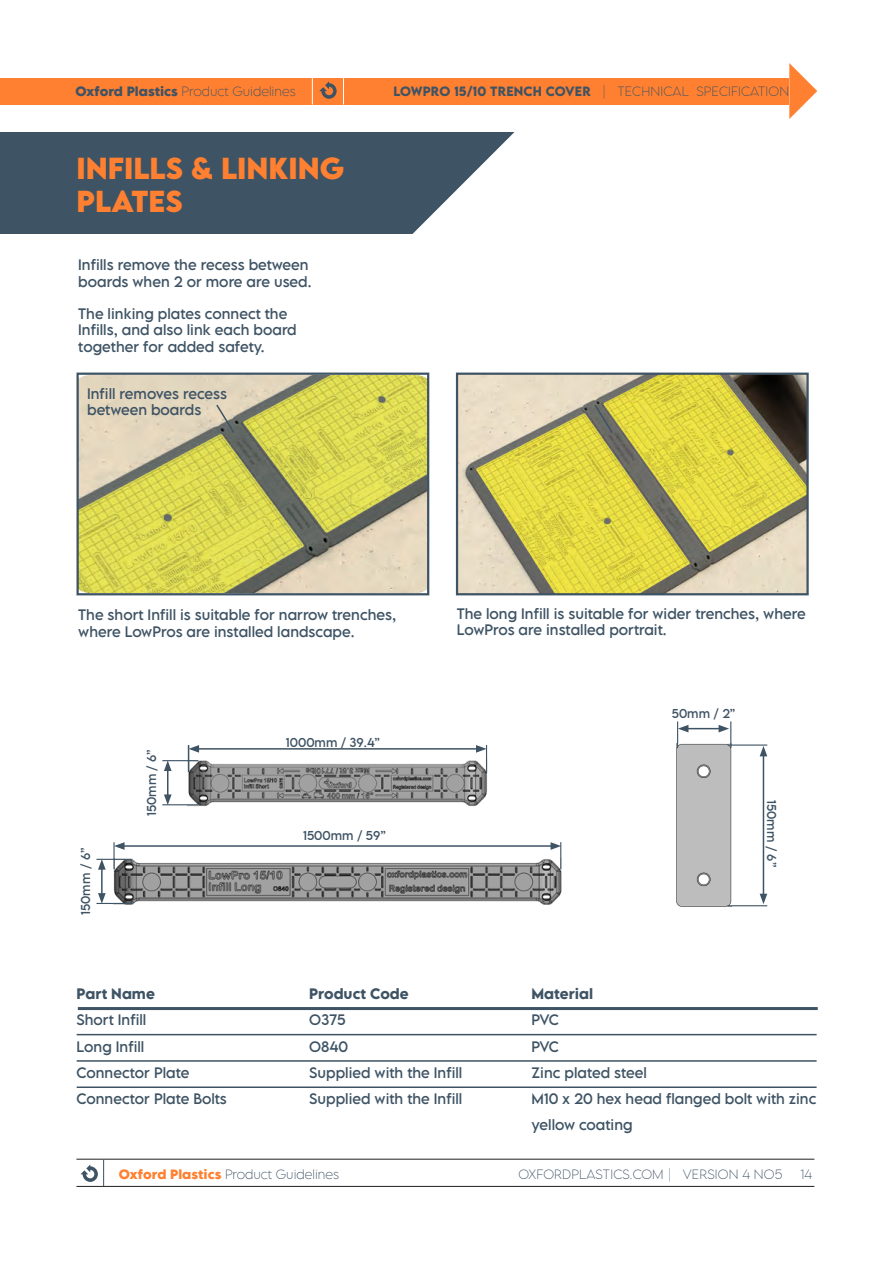
<style>
.page{position:relative;width:893px;height:1263px;background:#fff}
.page>*{position:absolute;margin:0;border:0;box-sizing:border-box;transform-origin:0 0}
.t1{font:700 27px/32.5px "LEMONMILK Pro";color:#ff8030}
.t2{font:13.5px/26.2px "LEMONMILK Pro";color:#3e5364}
.t3{font:600 13.5px "LEMONMILK Pro";color:#3e5364}
.t4{font:200 12px "LEMONMILK Pro";letter-spacing:.015em;color:#3e5364}
.t5{font:11.55px "LEMONMILK Pro";color:#3e5364}
.s1{font-weight:700}
.s2{font-weight:600}
.s3{font-weight:700;color:#ff8030}
</style>
<div class="page">
<div style="left:0;top:132px;width:653px;height:102px;background:#3e5364"></div>
<svg style="left:380px;top:132px;width:347px;height:464px"></svg>
<div style="left:0;top:78px;width:789px;height:27px;background:#ff8030"></div>
<svg style="left:789px;top:63px;width:28px;height:56px"></svg>
<svg style="left:312px;top:78px;width:1px;height:27px"></svg>
<svg style="left:343px;top:78px;width:1px;height:27px"></svg>
<svg style="left:319px;top:81px;width:18px;height:18px"></svg>
<hr style="left:76px;top:1159px;width:738px;height:1px;background:#231f20">
<hr style="left:76px;top:1186px;width:738px;height:1px;background:#231f20">
<svg style="left:80px;top:1159px;width:24px;height:27px"></svg>
<img style="left:80px;top:376px;width:346px;height:216px">
<div style="left:77px;top:373px;width:352px;height:222px;border:2px solid #3e5364"></div>
<img style="left:459px;top:376px;width:347px;height:216px">
<div style="left:456px;top:373px;width:353px;height:222px;border:2px solid #3e5364"></div>
<hr style="left:78px;top:1007px;width:740px;height:3px;background:#3e5364">
<hr style="left:77px;top:1034px;width:740px;height:1px;background:#3e5364">
<hr style="left:77px;top:1060px;width:740px;height:2px;background:#3e5364">
<hr style="left:77px;top:1086px;width:740px;height:2px;background:#3e5364">
<svg style="left:215px;top:403px;width:21px;height:32px"></svg>
<svg style="left:593px;top:403px;width:21px;height:32px"></svg>
<img style="left:114px;top:760px;width:447px;height:145px">
<img style="left:676px;top:743px;width:55px;height:164px">
<hr style="left:763px;top:754px;width:1px;height:142px;background:#3e5364">
<svg style="left:760px;top:746px;width:7px;height:10px"></svg>
<svg style="left:760px;top:894px;width:7px;height:10px"></svg>
<hr style="left:686px;top:728px;width:35px;height:1px;background:#3e5364">
<hr style="left:197px;top:748px;width:281px;height:2px;background:#3e5364">
<hr style="left:728px;top:905px;width:39px;height:1px;background:#3e5364">
<hr style="left:728px;top:744px;width:39px;height:2px;background:#3e5364">
<svg style="left:677px;top:721px;width:11px;height:27px"></svg>
<svg style="left:188px;top:745px;width:11px;height:27px"></svg>
<svg style="left:476px;top:745px;width:11px;height:28px"></svg>
<svg style="left:719px;top:721px;width:12px;height:27px"></svg>
<div style="left:127px;top:749px;width:59px;height:64px;background:#fff"></div>
<div style="left:111px;top:816px;width:466px;height:42px;background:#fff"></div>
<svg style="left:164px;top:761px;width:8px;height:43px"></svg>
<hr style="left:101px;top:867px;width:2px;height:28px;background:#3e5364">
<svg style="left:98px;top:893px;width:8px;height:10px"></svg>
<svg style="left:98px;top:860px;width:8px;height:10px"></svg>
<hr style="left:162px;top:760px;width:36px;height:1px;background:#3e5364">
<hr style="left:96px;top:859px;width:36px;height:1px;background:#3e5364">
<hr style="left:162px;top:804px;width:36px;height:1px;background:#3e5364">
<hr style="left:96px;top:903px;width:36px;height:1px;background:#3e5364">
<hr style="left:122px;top:845px;width:431px;height:2px;background:#3e5364">
<svg style="left:115px;top:842px;width:10px;height:8px"></svg>
<hr style="left:113px;top:842px;width:2px;height:27px;background:#3e5364">
<svg style="left:551px;top:842px;width:10px;height:27px"></svg>
<p class="t4" style="left:75px;top:84px;width:222px"><span class="s1">Oxford Plastics</span> Product Guidelines</p>
<p class="t4" style="left:393px;top:84px;width:397px"><span class="s2">LOWPRO 15/10 TRENCH COVER</span> | TECHNICAL SPECIFICATION</p>
<h1 class="t1" style="left:77px;top:153px;width:269px">INFILLS &amp; LINKING<br>PLATES</h1>
<p class="t2" style="left:78px;top:257px;width:235px;line-height:16.2px">Infills remove the recess between boards when 2 or more are used.</p>
<p class="t2" style="left:78px;top:306px;width:220px;line-height:16.2px">The linking plates connect the<br>Infills, and also link each board together for added safety.</p>
<p class="t2" style="left:87px;top:386px;width:141px;line-height:16.2px">Infill removes recess between boards</p>
<p class="t2" style="left:78px;top:607px;width:319px;line-height:16.2px">The short Infill is suitable for narrow trenches, where LowPros are installed landscape.</p>
<p class="t5" style="left:78px;top:915px;width:69px;rotate:-90deg">150mm / 6”</p>
<p class="t5" style="left:144px;top:816px;width:69px;rotate:-90deg">150mm / 6”</p>
<p class="t5" style="left:286px;top:735px;width:96px">1000mm / 39.4”</p>
<p class="t5" style="left:303px;top:828px;width:84px">1500mm / 59”</p>
<p class="t2" style="left:457px;top:605px;width:350px;line-height:16.2px">The long Infill is suitable for wider trenches, where<br>LowPros are installed portrait.</p>
<p class="t5" style="left:672px;top:706px;width:65px">50mm / 2”</p>
<p class="t5" style="left:779px;top:800px;width:69px;rotate:90deg">150mm / 6”</p>
<p class="t3" style="left:77px;top:985px;width:80px">Part Name</p>
<p class="t2" style="left:77px;top:1007px;width:152px">Short Infill<br>Long Infill<br>Connector Plate<br>Connector Plate Bolts</p>
<p class="t3" style="left:309px;top:985px;width:101px">Product Code</p>
<p class="t2" style="left:309px;top:1007px;width:155px">O375<br>O840<br>Supplied with the Infill<br>Supplied with the Infill</p>
<p class="t3" style="left:532px;top:985px;width:63px">Material</p>
<p class="t2" style="left:532px;top:1007px;width:286px">PVC<br>PVC<br>Zinc plated steel<br>M10 x 20 hex head flanged bolt with zinc yellow coating</p>
<p class="t4" style="left:119px;top:1166px;width:222px"><span class="s3">Oxford Plastics</span> Product Guidelines</p>
<p class="t4" style="left:518px;top:1166px;width:265px">OXFORDPLASTICS.COM | VERSION 4 NO5</p>
<p class="t4" style="left:800px;top:1166px;width:13px">14</p>
</div>
